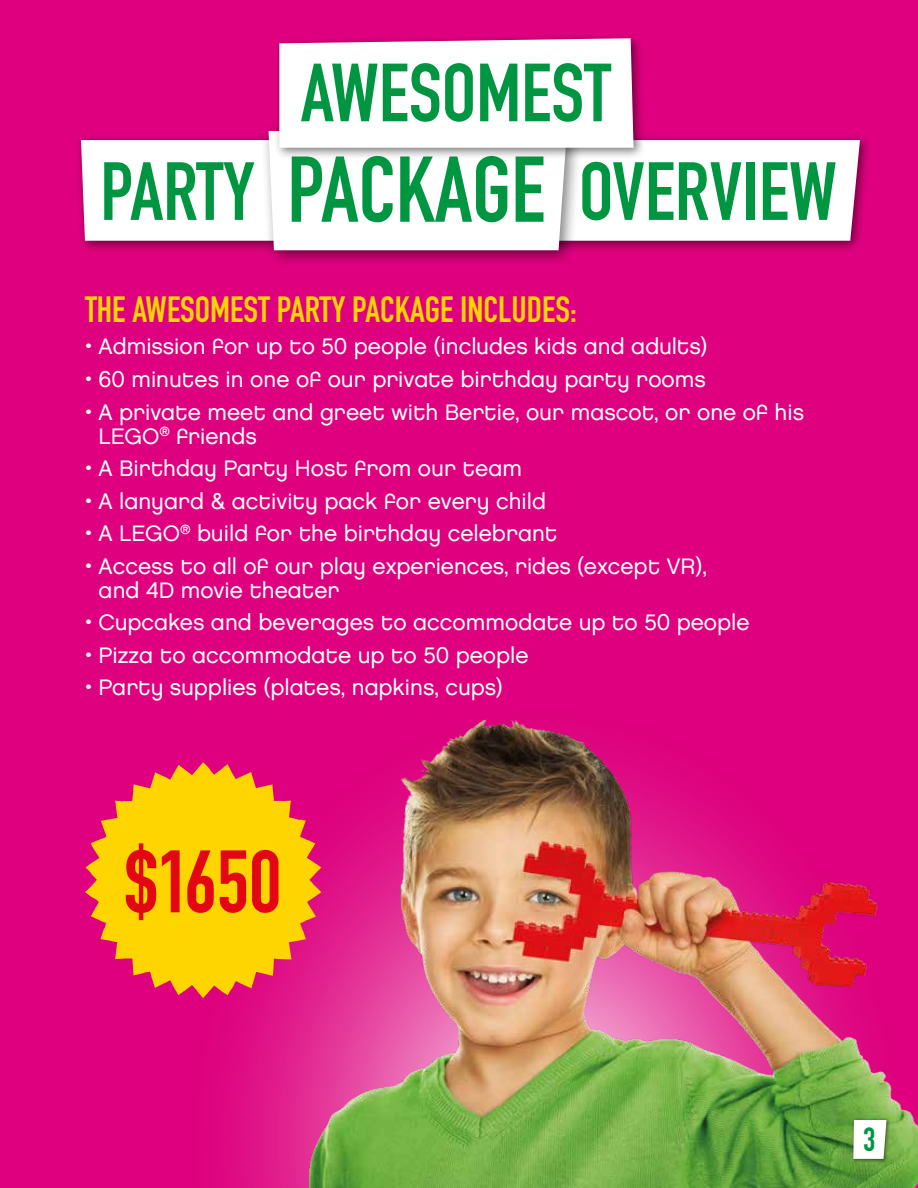
<style>
.page{position:relative;width:918px;height:1188px;background:#de007e}
.page>*{position:absolute;margin:0;border:0;box-sizing:border-box;transform-origin:0 0}
.t1{font:700 87px "DIN Condensed";color:#e30613}
.t2{font:700 81px "DIN Condensed";color:#009641}
.t3{font:700 36px "DIN Condensed";color:#ffd500}
.t4{font:700 33px "DIN Condensed";color:#009641}
.t5{font:22.5px/24px "Chalet London Nineteen Eighty";color:#fff}
.s1{font-size:91.65px}
</style>
<div class="page">
<div style="left:75px;top:134px;width:235px;height:119px;background:#d9007b"></div>
<div style="left:506px;top:134px;width:365px;height:119px;background:#000;opacity:.5"></div>
<div style="left:260px;top:122px;width:323px;height:145px;background:#000;opacity:.5"></div>
<svg style="left:231px;top:998px;width:47px;height:190px;fill:#e01186"></svg>
<img style="left:278px;top:719px;width:640px;height:469px">
<svg style="left:85px;top:761px;width:236px;height:237px;fill:#ffd500"></svg>
<div style="left:851px;top:1118px;width:40px;height:46px;background:#000;opacity:.5"></div>
<svg style="left:853px;top:1120px;width:34px;height:39px"></svg>
<div style="left:273px;top:32px;width:372px;height:128px;background:#000;opacity:.5"></div>
<svg style="left:81px;top:38px;width:779px;height:212px"></svg>
<h2 class="t2" style="left:301px;top:38px;width:312px">AWESOMEST</h2>
<h2 class="t2" style="left:100px;top:137px;width:738px">PARTY <span class="s1">PACKAGE</span> OVERVIEW</h2>
<h3 class="t3" style="left:85px;top:285px;width:493px">THE AWESOMEST PARTY PACKAGE INCLUDES:</h3>
<p class="t5" style="left:85px;top:335px;width:624px">• Admission for up to 50 people (includes kids and adults)</p>
<p class="t5" style="left:85px;top:367px;width:622px">• 60 minutes in one of our private birthday party rooms</p>
<p class="t5" style="left:99px;top:400px;width:707px;text-indent:-14px">• A private meet and greet with Bertie, our mascot, or one of his<br>LEGO<sup>®</sup> friends</p>
<p class="t5" style="left:85px;top:456px;width:439px">• A Birthday Party Host from our team</p>
<p class="t5" style="left:85px;top:489px;width:463px">• A lanyard &amp; activity pack for every child</p>
<p class="t5" style="left:85px;top:521px;width:474px">• A LEGO<sup>®</sup> build for the birthday celebrant</p>
<p class="t5" style="left:99px;top:554px;width:610px;text-indent:-14px">• Access to all of our play experiences, rides (except VR), and 4D movie theater</p>
<p class="t5" style="left:85px;top:610px;width:666px">• Cupcakes and beverages to accommodate up to 50 people</p>
<p class="t5" style="left:85px;top:643px;width:445px">• Pizza to accommodate up to 50 people</p>
<p class="t5" style="left:85px;top:675px;width:419px">• Party supplies (plates, napkins, cups)</p>
<h1 class="t1" style="left:125px;top:823px;width:158px">$1650</h1>
<h3 class="t4" style="left:863px;top:1117px;width:14px">3</h3>
</div>
